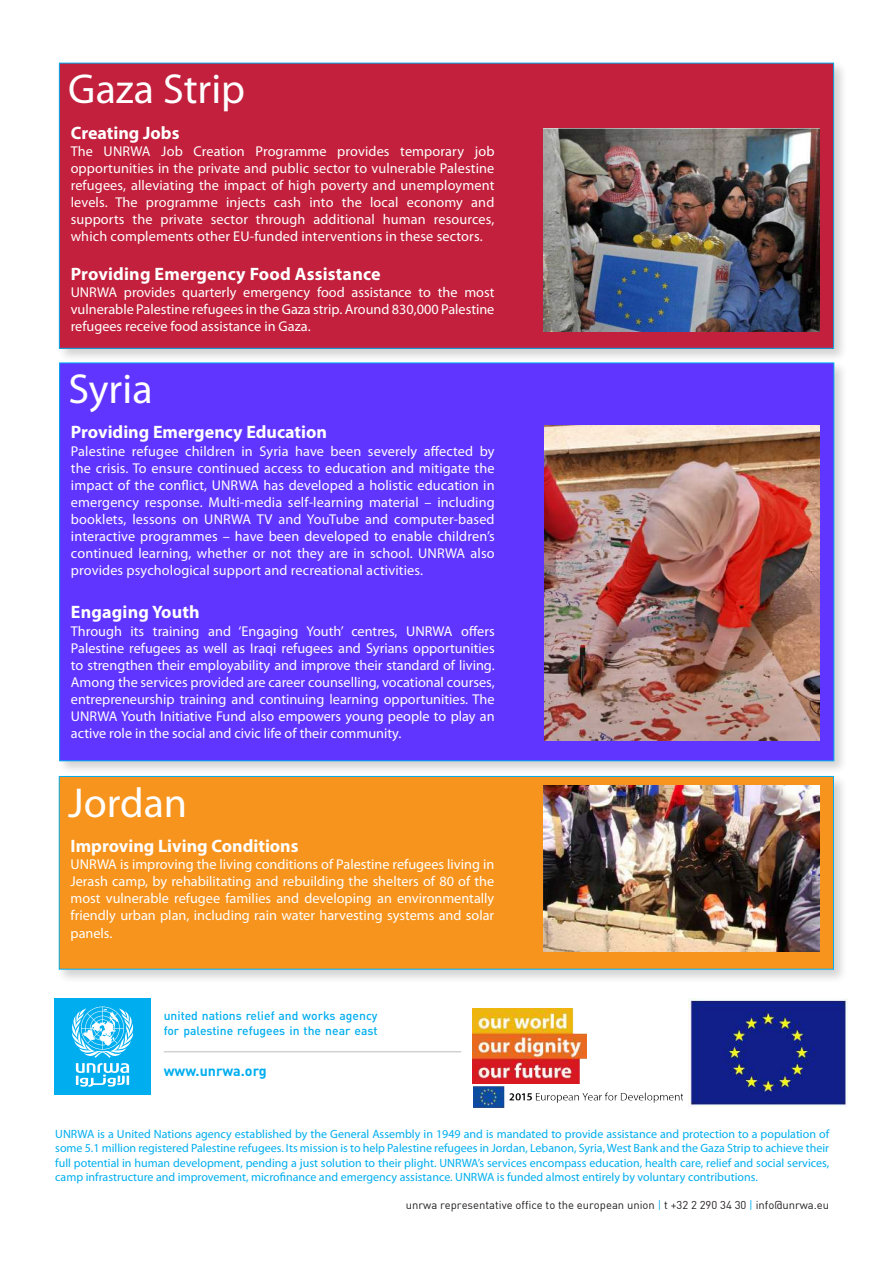
<style>
.page{position:relative;width:893px;height:1263px;background:#fff}
.page>*{position:absolute;margin:0;border:0;box-sizing:border-box;transform-origin:0 0}
.t1{font:42px "Myriad Pro";color:#fff}
.t2{font:700 18px "Myriad Pro";color:#fff}
.t3{font:14.25px/17.1px "Myriad Pro";color:#fff;text-align:justify}
.t4{font:700 14.25px "DIN";color:#00aeef}
.t5{font:500 12.15px/14.5px "DIN Pro";color:#00aeef}
.t6{font:12px/14.4px "Myriad Pro";color:#00aeef;text-align:justify}
.t7{font:11.25px "DIN";color:#231f20}
.s1{color:#00aeef}
</style>
<div class="page">
<div style="left:57px;top:60px;width:791px;height:303px;background:#231f20;opacity:.2"></div>
<div style="left:59px;top:63px;width:775px;height:285px;background:#c2203c"></div>
<div style="left:57px;top:774px;width:791px;height:210px;background:#231f20;opacity:.2"></div>
<div style="left:59px;top:776px;width:774px;height:193px;background:#f7941d"></div>
<div style="left:59px;top:776px;width:775px;height:193px;border:1px solid #00aeef"></div>
<div style="left:57px;top:360px;width:791px;height:416px;background:#231f20;opacity:.2"></div>
<div style="left:60px;top:363px;width:774px;height:398px;background:#6035ff"></div>
<img style="left:544px;top:128px;width:275px;height:204px">
<img style="left:544px;top:425px;width:275px;height:315px">
<div style="left:54px;top:998px;width:97px;height:97px;background:#00aeef"></div>
<svg style="left:72px;top:1006px;width:61px;height:81px"></svg>
<hr style="left:164px;top:1051px;width:297px;height:1px;background:#d1d2d4">
<img style="left:544px;top:785px;width:275px;height:167px">
<img style="left:688px;top:998px;width:160px;height:109px">
<img style="left:473px;top:1009px;width:113px;height:74px">
<img style="left:474px;top:1079px;width:209px;height:29px">
<h1 class="t1" style="left:68px;top:63px;width:178px">Gaza Strip</h1>
<p class="t2" style="left:71px;top:121px;width:110px">Creating Jobs</p>
<p class="t3" style="left:71px;top:142px;width:425px">The UNRWA Job Creation Programme provides temporary job opportunities in the private and public sector to vulnerable Palestine refugees, alleviating the impact of high poverty and unemployment levels. The programme injects cash into the local economy and supports the private sector through additional human resources, which complements other EU-funded interventions in these sectors.</p>
<p class="t2" style="left:71px;top:262px;width:311px">Providing Emergency Food Assistance</p>
<p class="t3" style="left:71px;top:283px;width:425px">UNRWA provides quarterly emergency food assistance to the most vulnerable Palestine refugees in the Gaza strip. Around 830,000 Palestine refugees receive food assistance in Gaza.</p>
<h1 class="t1" style="left:69px;top:363px;width:86px">Syria</h1>
<p class="t2" style="left:71px;top:421px;width:258px">Providing Emergency Education</p>
<p class="t3" style="left:71px;top:442px;width:425px">Palestine refugee children in Syria have been severely affected by the crisis. To ensure continued access to education and mitigate the impact of the conflict, UNRWA has developed a holistic education in emergency response. Multi-media self-learning material – including booklets, lessons on UNRWA TV and YouTube and computer-based interactive programmes – have been developed to enable children’s continued learning, whether or not they are in school. UNRWA also provides psychological support and recreational activities.</p>
<p class="t2" style="left:71px;top:601px;width:130px">Engaging Youth</p>
<p class="t3" style="left:71px;top:622px;width:425px">Through its training and ‘Engaging Youth’ centres, UNRWA offers Palestine refugees as well as Iraqi refugees and Syrians opportunities to strengthen their employability and improve their standard of living.<br>Among the services provided are career counselling, vocational courses, entrepreneurship training and continuing learning opportunities. The UNRWA Youth Initiative Fund also empowers young people to play an active role in the social and civic life of their community.</p>
<h1 class="t1" style="left:68px;top:777px;width:121px">Jordan</h1>
<p class="t2" style="left:71px;top:834px;width:230px">Improving Living Conditions</p>
<p class="t3" style="left:71px;top:855px;width:425px">UNRWA is improving the living conditions of Palestine refugees living in Jerash camp, by rehabilitating and rebuilding the shelters of 80 of the most vulnerable refugee families and developing an environmentally friendly urban plan, including rain water harvesting systems and solar panels.</p>
<p class="t5" style="left:164px;top:1008px;width:215px">united nations relief and works agency for palestine refugees in the near east</p>
<p class="t4" style="left:164px;top:1061px;width:104px">www.unrwa.org</p>
<p class="t6" style="left:55px;top:1126px;width:775px">UNRWA is a United Nations agency established by the General Assembly in 1949 and is mandated to provide assistance and protection to a population of some 5.1 million registered Palestine refugees. Its mission is to help Palestine refugees in Jordan, Lebanon, Syria, West Bank and the Gaza Strip to achieve their full potential in human development, pending a just solution to their plight. UNRWA’s services encompass education, health care, relief and social services, camp infrastructure and improvement, microfinance and emergency assistance. UNRWA is funded almost entirely by voluntary contributions.</p>
<p class="t7" style="left:406px;top:1198px;width:425px">unrwa representative office to the european union <span class="s1">|</span> t +32 2 290 34 30 <span class="s1">|</span> info@unrwa.eu</p>
</div>
